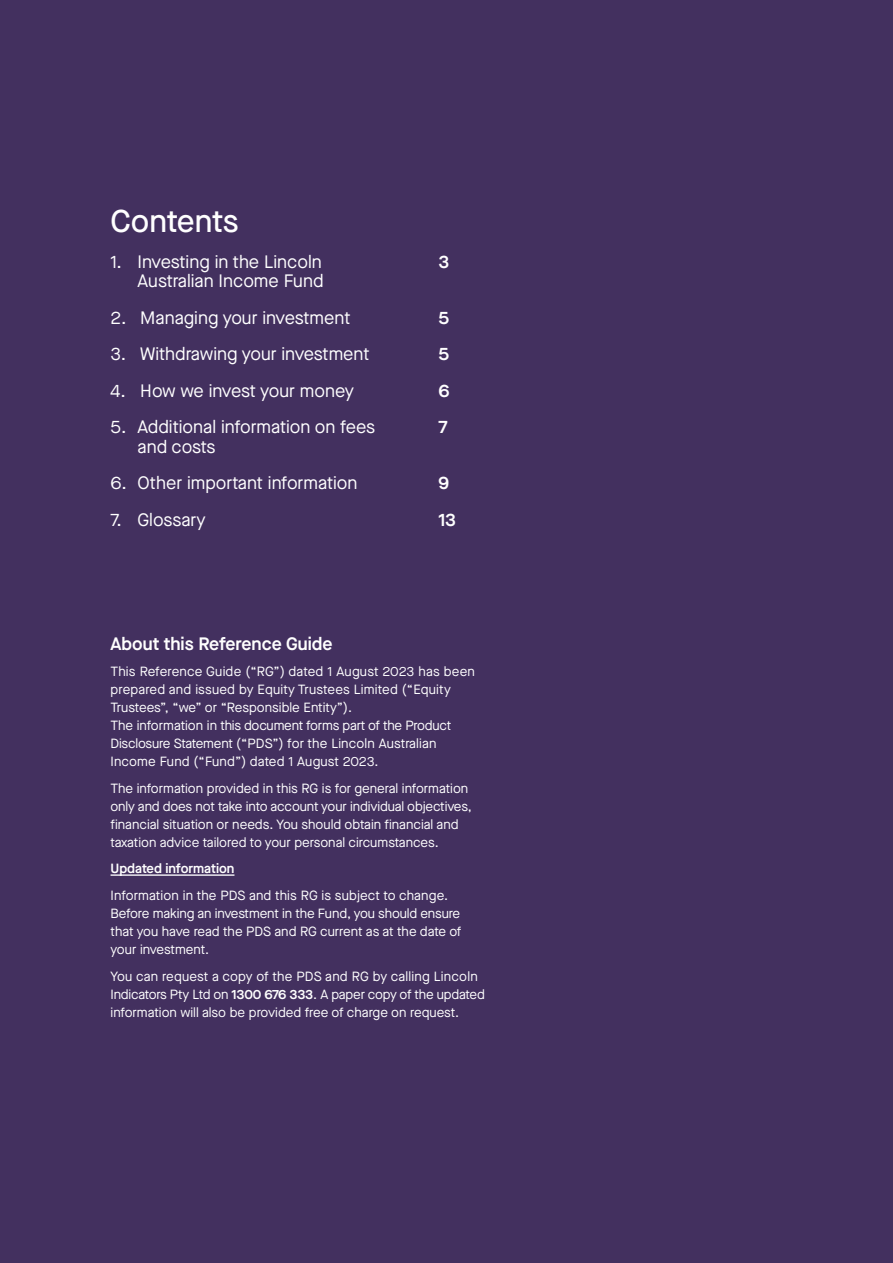
<style>
.page{position:relative;width:893px;height:1263px;background:#43305f}
.page>*{position:absolute;margin:0;border:0;box-sizing:border-box;transform-origin:0 0}
.t1{font:500 31.5px "Maison Neue";letter-spacing:-.01em;color:#fff}
.t2{font:18px/19.5px "Maison Neue";color:#fff;text-align:right}
.t3{font:600 18px/36.5px "Maison Neue";color:#fff;text-align:justify}
.t4{font:13.35px/18px "Maison Neue";color:#fff}
.t5{font:600 13.35px "Maison Neue";color:#fff}
.s1{font-weight:600}
</style>
<div class="page">
<hr style="left:111px;top:874px;width:123px;height:2px;background:#fff">
<h1 class="t1" style="left:111px;top:200px;width:129px">Contents</h1>
<h2 class="t2" style="left:111px;top:252px;width:215px">1. Investing in the Lincoln<br>Australian Income Fund</h2>
<h2 class="t2" style="left:111px;top:308px;width:241px">2. Managing your investment</h2>
<h2 class="t2" style="left:111px;top:344px;width:260px">3. Withdrawing your investment</h2>
<h2 class="t2" style="left:111px;top:381px;width:245px">4. How we invest your money</h2>
<h2 class="t2" style="left:138px;top:417px;width:239px;text-align:left;text-indent:-27px">5. Additional information on fees and costs</h2>
<h2 class="t2" style="left:111px;top:473px;width:248px">6. Other important information</h2>
<h2 class="t2" style="left:111px;top:510px;width:97px">7. Glossary</h2>
<h2 class="t3" style="left:438px;top:243px;width:12px">3</h2>
<h2 class="t3" style="left:438px;top:299px;width:13px">5<br>5<br>6<br>7</h2>
<h2 class="t3" style="left:438px;top:464px;width:19px">9<br>13</h2>
<h2 class="t3" style="left:111px;top:625px;width:224px">About this Reference Guide</h2>
<p class="t4" style="left:111px;top:663px;width:366px">This Reference Guide (“RG”) dated 1 August 2023 has been prepared and issued by Equity Trustees Limited (“Equity Trustees”, “we” or “Responsible Entity”).<br>The information in this document forms part of the Product Disclosure Statement (“PDS”) for the Lincoln Australian Income Fund (“Fund”) dated 1 August 2023.</p>
<p class="t4" style="left:111px;top:779px;width:363px">The information provided in this RG is for general information only and does not take into account your individual objectives, financial situation or needs. You should obtain financial and taxation advice tailored to your personal circumstances.</p>
<p class="t5" style="left:111px;top:859px;width:125px">Updated information</p>
<p class="t4" style="left:111px;top:886px;width:352px">Information in the PDS and this RG is subject to change.<br>Before making an investment in the Fund, you should ensure that you have read the PDS and RG current as at the date of your investment.</p>
<p class="t4" style="left:111px;top:967px;width:376px">You can request a copy of the PDS and RG by calling Lincoln<br>Indicators Pty Ltd on <span class="s1">1300 676 333</span>. A paper copy of the updated information will also be provided free of charge on request.</p>
</div>
